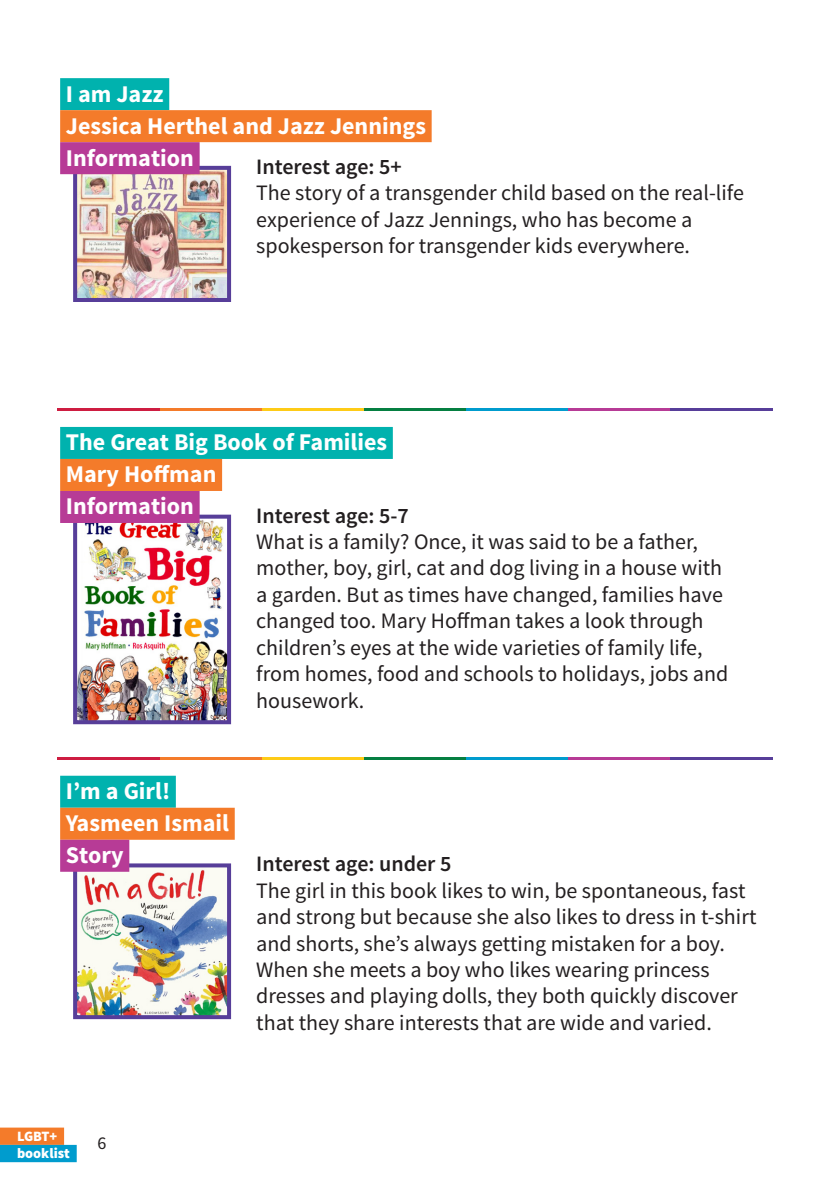
<style>
.page{position:relative;width:840px;height:1191px;background:#fff}
.page>*{position:absolute;margin:0;border:0;box-sizing:border-box;transform-origin:0 0}
.t1{font:700 24px/32px "Source Sans Pro";color:#fff}
.t2{font:22px/26.4px "Source Sans Pro";color:#231f20}
.t3{font:18px "Source Sans Pro";color:#231f20}
.t4{font:900 14.2px/17.2px "Source Sans Pro";color:#fff}
.s1{font-weight:600}
</style>
<div class="page">
<div style="left:0;top:1127px;width:64px;height:17px;background:#f47b2a"></div>
<div style="left:0;top:1144px;width:77px;height:18px;background:#009cce"></div>
<hr style="left:58px;top:408px;width:102px;height:3px;background:#ce1d41">
<hr style="left:160px;top:408px;width:102px;height:3px;background:#f47b2a">
<hr style="left:262px;top:408px;width:102px;height:3px;background:#fecb17">
<hr style="left:364px;top:408px;width:102px;height:3px;background:#057f41">
<hr style="left:466px;top:408px;width:102px;height:3px;background:#009cce">
<hr style="left:568px;top:408px;width:102px;height:3px;background:#b73b96">
<hr style="left:670px;top:408px;width:102px;height:3px;background:#573e99">
<hr style="left:58px;top:757px;width:102px;height:3px;background:#ce1d41">
<hr style="left:160px;top:757px;width:102px;height:3px;background:#f47b2a">
<hr style="left:262px;top:757px;width:102px;height:3px;background:#fecb17">
<hr style="left:364px;top:757px;width:102px;height:3px;background:#057f41">
<hr style="left:466px;top:757px;width:102px;height:3px;background:#009cce">
<hr style="left:568px;top:757px;width:102px;height:3px;background:#b73b96">
<hr style="left:670px;top:757px;width:102px;height:3px;background:#573e99">
<img style="left:71px;top:861px;width:161px;height:159px">
<div style="left:60px;top:775px;width:116px;height:32px;background:#00b2ae"></div>
<div style="left:60px;top:807px;width:174px;height:32px;background:#f47b2a"></div>
<div style="left:60px;top:839px;width:69px;height:32px;background:#b73b96"></div>
<img style="left:73px;top:512px;width:159px;height:213px">
<div style="left:60px;top:427px;width:332px;height:32px;background:#00b2ae"></div>
<div style="left:60px;top:459px;width:162px;height:32px;background:#f47b2a"></div>
<div style="left:60px;top:491px;width:139px;height:32px;background:#b73b96"></div>
<img style="left:71px;top:164px;width:161px;height:138px">
<div style="left:60px;top:78px;width:109px;height:32px;background:#00b2ae"></div>
<div style="left:60px;top:110px;width:371px;height:32px;background:#f47b2a"></div>
<div style="left:60px;top:142px;width:139px;height:32px;background:#b73b96"></div>
<h2 class="t1" style="left:66px;top:79px;width:361px">I am Jazz<br>Jessica Herthel and Jazz Jennings<br>Information</h2>
<p class="t2" style="left:256px;top:154px;width:489px"><span class="s1">Interest age: 5+<br></span>The story of a transgender child based on the real-life experience of Jazz Jennings, who has become a spokesperson for transgender kids everywhere.</p>
<h2 class="t1" style="left:66px;top:427px;width:322px">The Great Big Book of Families<br>Mary Hoffman<br>Information</h2>
<p class="t2" style="left:256px;top:502px;width:473px"><span class="s1">Interest age: 5-7<br></span>What is a family? Once, it was said to be a father, mother, boy, girl, cat and dog living in a house with a garden. But as times have changed, families have changed too. Mary Hoffman takes a look through children’s eyes at the wide varieties of family life, from homes, food and schools to holidays, jobs and housework.</p>
<h2 class="t1" style="left:66px;top:776px;width:165px">I’m a Girl!<br>Yasmeen Ismail<br>Story</h2>
<p class="t2" style="left:256px;top:851px;width:501px"><span class="s1">Interest age: under 5<br></span>The girl in this book likes to win, be spontaneous, fast and strong but because she also likes to dress in t-shirt and shorts, she’s always getting mistaken for a boy.<br>When she meets a boy who likes wearing princess dresses and playing dolls, they both quickly discover that they share interests that are wide and varied.</p>
<p class="t4" style="left:17px;top:1128px;width:54px">LGBT+ booklist</p>
<p class="t3" style="left:97px;top:1131px;width:10px">6</p>
</div>
